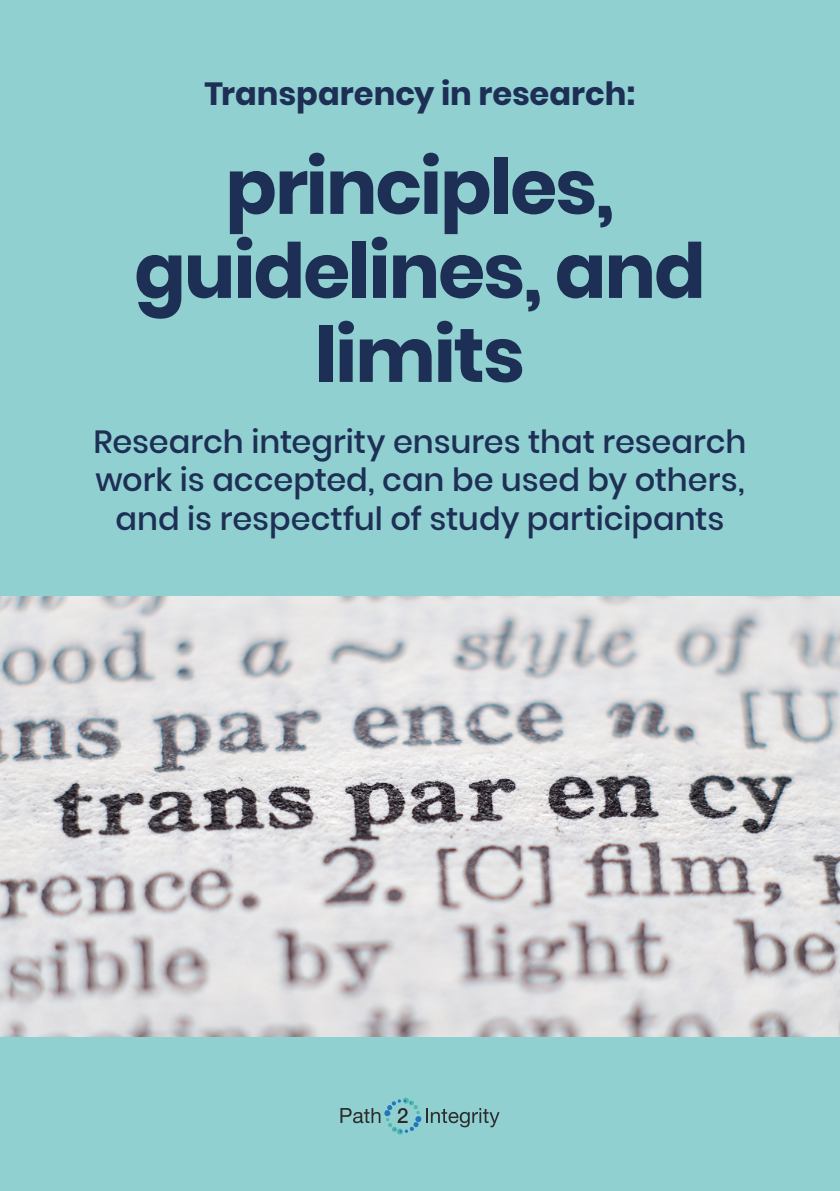
<style>
.page{position:relative;width:840px;height:1191px;background:#fff}
.page>*{position:absolute;margin:0;border:0;box-sizing:border-box;transform-origin:0 0}
.t1{font:700 76px/84px "Poppins";letter-spacing:-.025em;color:#1d2f55;text-align:center}
.t2{font:500 32px/38.4px "Poppins";color:#1d2f55;text-align:center}
.t3{font:700 32px "Poppins";color:#1d2f55}
</style>
<div class="page">
<div style="left:0;top:0;width:839px;height:1191px;background:#91d0d0"></div>
<img style="left:0;top:596px;width:839px;height:440px">
<svg style="left:340px;top:1097px;width:159px;height:37px"></svg>
<p class="t3" style="left:204px;top:75px;width:432px">Transparency in research:</p>
<h1 class="t1" style="left:134px;top:146px;width:572px">principles, guidelines, and limits</h1>
<p class="t2" style="left:93px;top:423px;width:654px">Research integrity ensures that research work is accepted, can be used by others, and is respectful of study participants</p>
</div>
